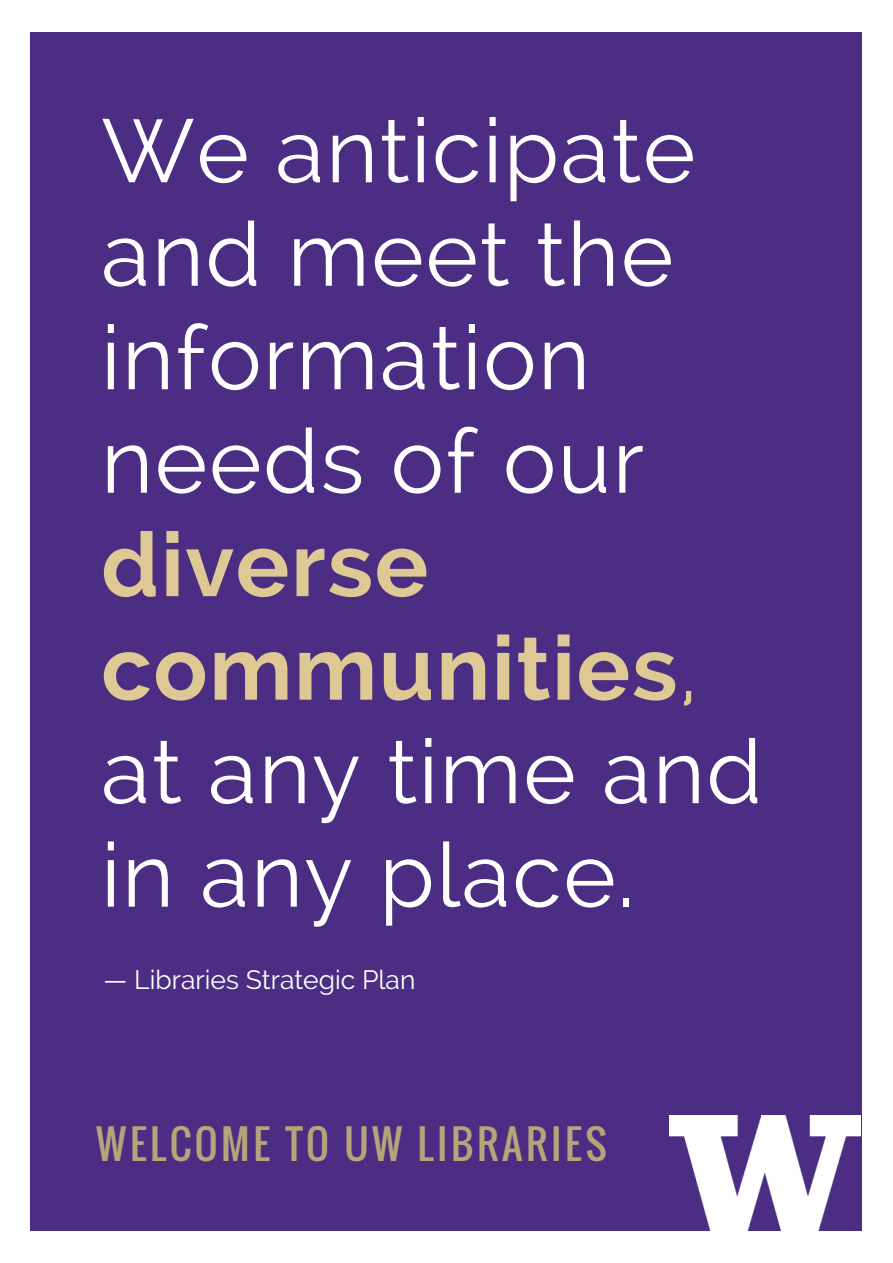
<style>
.page{position:relative;width:893px;height:1263px;background:#fff}
.page>*{position:absolute;margin:0;border:0;box-sizing:border-box;transform-origin:0 0}
.t1{font:89.32px/103.5px "Raleway";letter-spacing:.02em;color:#fff}
.t2{font:39.67px "Oswald";letter-spacing:.09em;color:#b7a57a}
.t3{font:26.47px "Raleway";color:#fff}
.s1{font-weight:700;color:#dec994}
.s2{color:#dec994}
</style>
<div class="page">
<div style="left:31px;top:32px;width:831px;height:1199px;background:#4b2e83"></div>
<img style="left:669px;top:1116px;width:191px;height:115px">
<p class="t1" style="left:101px;top:99px;width:595px">We anticipate and meet the information needs of our</p>
<p class="t1" style="left:101px;top:513px;width:662px"><span class="s1">diverse communities</span><span class="s2">, </span>at any time and in any place.</p>
<p class="t3" style="left:104px;top:964px;width:313px">— Libraries Strategic Plan</p>
<p class="t2" style="left:96px;top:1114px;width:512px">WELCOME TO UW LIBRARIES</p>
</div>
